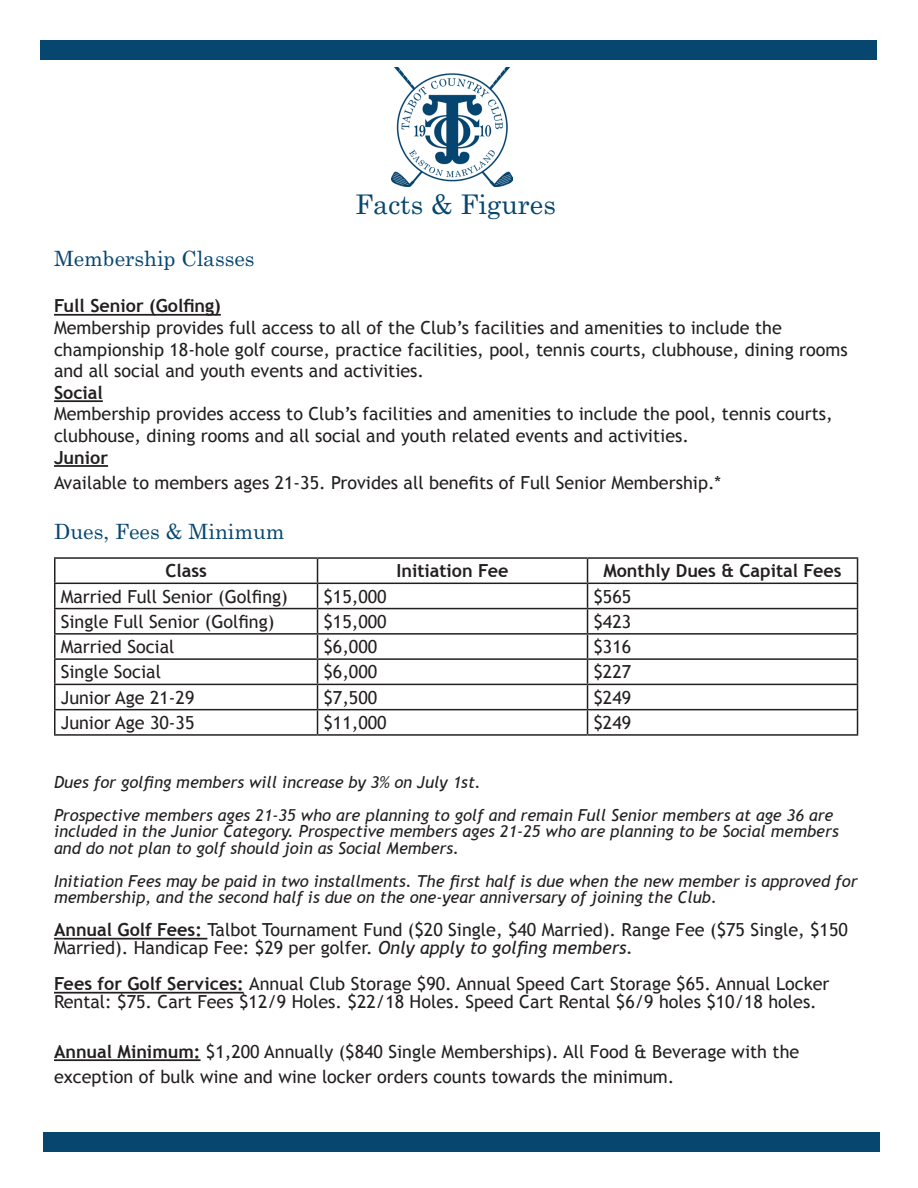
<style>
.page{position:relative;width:918px;height:1188px;background:#fff}
.page>*{position:absolute;margin:0;border:0;box-sizing:border-box;transform-origin:0 0}
.t1{font:27px "Century Schoolbook Std";color:#06466f}
.t2{font:21px "Century Schoolbook Std";color:#06466f}
.t3{font:18px/21.6px "Trebuchet MS";color:#231f20}
.t4{font:700 18px "Trebuchet MS";color:#231f20}
.t5{font:italic 16.5px/16.5px "Trebuchet MS";color:#231f20}
.s1{font-weight:700}
.s2{font-style:italic}
</style>
<div class="page">
<hr style="left:54px;top:314px;width:167px;height:2px;background:#231f20">
<hr style="left:54px;top:400px;width:49px;height:2px;background:#231f20">
<hr style="left:54px;top:465px;width:54px;height:2px;background:#231f20">
<hr style="left:54px;top:938px;width:153px;height:2px;background:#231f20">
<hr style="left:54px;top:992px;width:190px;height:2px;background:#231f20">
<hr style="left:54px;top:1059px;width:147px;height:2px;background:#231f20">
<hr style="left:54px;top:557px;width:264px;height:2px;background:#231f20">
<hr style="left:54px;top:559px;width:2px;height:24px;background:#231f20">
<hr style="left:318px;top:557px;width:270px;height:2px;background:#231f20">
<hr style="left:588px;top:557px;width:270px;height:2px;background:#231f20">
<hr style="left:54px;top:583px;width:264px;height:1px;background:#231f20">
<hr style="left:54px;top:584px;width:2px;height:24px;background:#231f20">
<hr style="left:318px;top:583px;width:270px;height:1px;background:#231f20">
<hr style="left:588px;top:583px;width:270px;height:1px;background:#231f20">
<hr style="left:54px;top:608px;width:264px;height:1px;background:#231f20">
<hr style="left:54px;top:609px;width:2px;height:24px;background:#231f20">
<hr style="left:318px;top:608px;width:270px;height:1px;background:#231f20">
<hr style="left:588px;top:608px;width:270px;height:1px;background:#231f20">
<hr style="left:54px;top:633px;width:264px;height:2px;background:#231f20">
<hr style="left:54px;top:635px;width:2px;height:23px;background:#231f20">
<hr style="left:318px;top:633px;width:270px;height:2px;background:#231f20">
<hr style="left:588px;top:633px;width:270px;height:2px;background:#231f20">
<hr style="left:54px;top:658px;width:264px;height:2px;background:#231f20">
<hr style="left:54px;top:660px;width:2px;height:24px;background:#231f20">
<hr style="left:318px;top:658px;width:270px;height:2px;background:#231f20">
<hr style="left:588px;top:658px;width:270px;height:2px;background:#231f20">
<hr style="left:54px;top:684px;width:264px;height:1px;background:#231f20">
<hr style="left:54px;top:685px;width:2px;height:24px;background:#231f20">
<hr style="left:318px;top:684px;width:270px;height:1px;background:#231f20">
<hr style="left:588px;top:684px;width:270px;height:1px;background:#231f20">
<hr style="left:54px;top:709px;width:264px;height:1px;background:#231f20">
<hr style="left:54px;top:710px;width:2px;height:24px;background:#231f20">
<hr style="left:318px;top:709px;width:270px;height:1px;background:#231f20">
<svg style="left:317px;top:559px;width:1px;height:175px"></svg>
<hr style="left:588px;top:709px;width:270px;height:1px;background:#231f20">
<svg style="left:587px;top:559px;width:1px;height:175px"></svg>
<svg style="left:857px;top:559px;width:1px;height:175px"></svg>
<hr style="left:54px;top:734px;width:264px;height:2px;background:#231f20">
<hr style="left:318px;top:734px;width:270px;height:2px;background:#231f20">
<hr style="left:588px;top:734px;width:270px;height:2px;background:#231f20">
<div style="left:40px;top:40px;width:838px;height:20px;background:#06466f"></div>
<img style="left:392px;top:68px;width:121px;height:119px">
<div style="left:43px;top:1132px;width:837px;height:20px;background:#06466f"></div>
<p class="t1" style="left:355px;top:188px;width:202px">Facts &amp; Figures</p>
<p class="t2" style="left:54px;top:245px;width:202px">Membership Classes</p>
<p class="t4" style="left:54px;top:295px;width:168px">Full Senior (Golfing)</p>
<p class="t3" style="left:54px;top:317px;width:795px">Membership provides full access to all of the Club’s facilities and amenities to include the championship 18-hole golf course, practice facilities, pool, tennis courts, clubhouse, dining rooms and all social and youth events and activities.</p>
<p class="t3" style="left:54px;top:382px;width:780px"><span class="s1">Social<br></span>Membership provides access to Club’s facilities and amenities to include the pool, tennis courts, clubhouse, dining rooms and all social and youth related events and activities.</p>
<p class="t4" style="left:54px;top:446px;width:56px">Junior</p>
<p class="t3" style="left:54px;top:472px;width:669px">Available to members ages 21-35. Provides all benefits of Full Senior Membership.*</p>
<p class="t2" style="left:54px;top:519px;width:232px">Dues, Fees &amp; Minimum</p>
<p class="t4" style="left:165px;top:560px;width:43px">Class</p>
<p class="t4" style="left:396px;top:560px;width:114px">Initiation Fee</p>
<p class="t4" style="left:603px;top:560px;width:240px">Monthly Dues &amp; Capital Fees</p>
<p class="t3" style="left:61px;top:586px;width:229px">Married Full Senior (Golfing)</p>
<p class="t3" style="left:324px;top:586px;width:65px">$15,000</p>
<p class="t3" style="left:594px;top:586px;width:39px">$565</p>
<p class="t3" style="left:61px;top:611px;width:215px">Single Full Senior (Golfing)</p>
<p class="t3" style="left:324px;top:611px;width:65px">$15,000</p>
<p class="t3" style="left:594px;top:611px;width:39px">$423</p>
<p class="t3" style="left:61px;top:636px;width:115px">Married Social</p>
<p class="t3" style="left:324px;top:636px;width:55px">$6,000</p>
<p class="t3" style="left:594px;top:636px;width:39px">$316</p>
<p class="t3" style="left:61px;top:661px;width:102px">Single Social</p>
<p class="t3" style="left:324px;top:661px;width:55px">$6,000</p>
<p class="t3" style="left:594px;top:661px;width:39px">$227</p>
<p class="t3" style="left:61px;top:687px;width:135px">Junior Age 21-29</p>
<p class="t3" style="left:324px;top:687px;width:55px">$7,500</p>
<p class="t3" style="left:594px;top:687px;width:39px">$249</p>
<p class="t3" style="left:61px;top:712px;width:135px">Junior Age 30-35</p>
<p class="t3" style="left:324px;top:712px;width:65px">$11,000</p>
<p class="t3" style="left:594px;top:712px;width:39px">$249</p>
<p class="t5" style="left:54px;top:774px;width:428px">Dues for golfing members will increase by 3% on July 1st.</p>
<p class="t5" style="left:54px;top:807px;width:786px">Prospective members ages 21-35 who are planning to golf and remain Full Senior members at age 36 are included in the Junior Category. Prospective members ages 21-25 who are planning to be Social members and do not plan to golf should join as Social Members.</p>
<p class="t5" style="left:54px;top:873px;width:805px">Initiation Fees may be paid in two installments. The first half is due when the new member is approved for membership, and the second half is due on the one-year anniversary of joining the Club.</p>
<p class="t3" style="left:54px;top:921px;width:795px;line-height:18px"><span class="s1">Annual Golf Fees:</span> Talbot Tournament Fund ($20 Single, $40 Married). Range Fee ($75 Single, $150<br>Married). Handicap Fee: $29 per golfer. <span class="s2">Only apply to golfing members.</span></p>
<p class="t3" style="left:54px;top:975px;width:777px;line-height:18px"><span class="s1">Fees for Golf Services:</span> Annual Club Storage $90. Annual Speed Cart Storage $65. Annual Locker<br>Rental: $75. Cart Fees $12/9 Holes. $22/18 Holes. Speed Cart Rental $6/9 holes $10/18 holes.</p>
<p class="t3" style="left:54px;top:1039px;width:747px;line-height:25.2px"><span class="s1">Annual Minimum:</span> $1,200 Annually ($840 Single Memberships). All Food &amp; Beverage with the exception of bulk wine and wine locker orders counts towards the minimum.</p>
</div>
